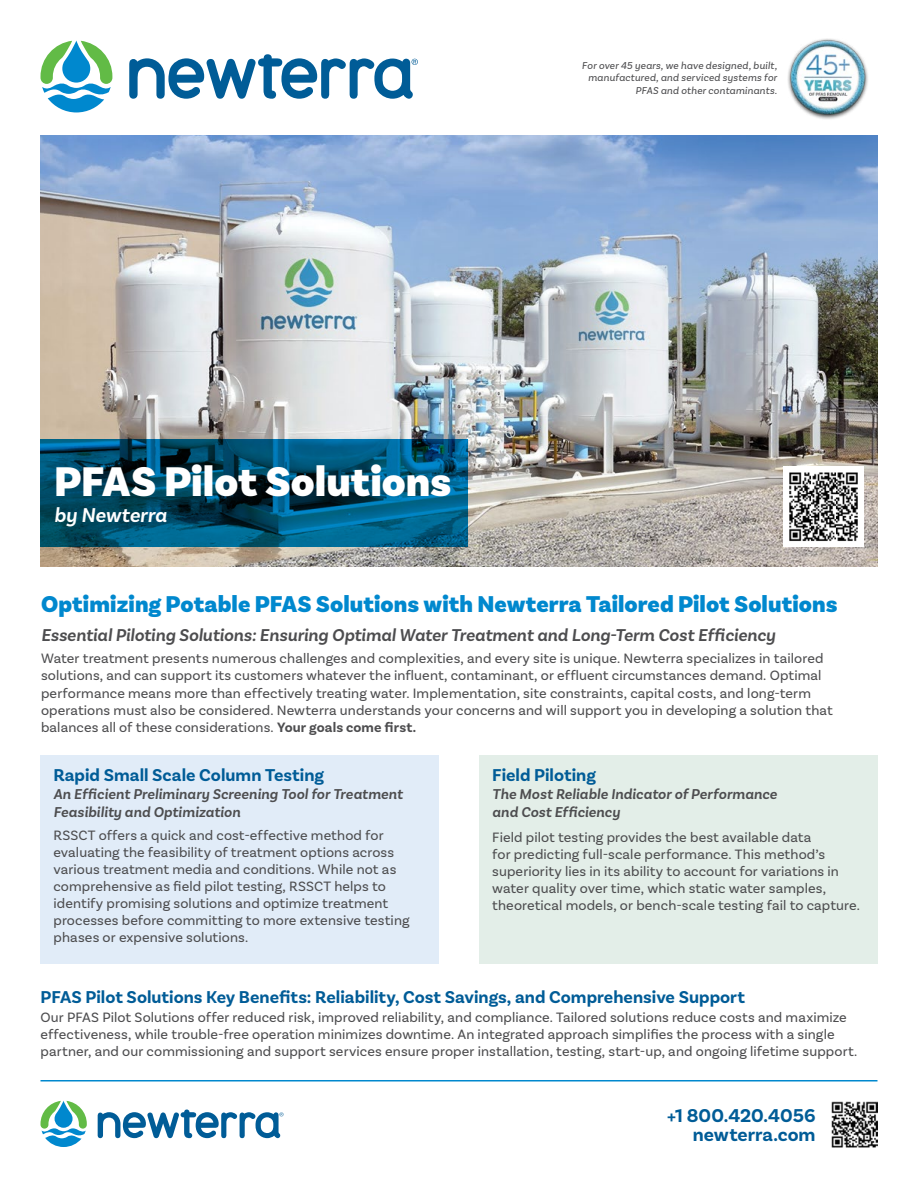
<style>
.page{position:relative;width:918px;height:1188px;background:#fff}
.page>*{position:absolute;margin:0;border:0;box-sizing:border-box;transform-origin:0 0}
.t1{font:900 43.5px "Basic Sans";color:#fff}
.paragraph_head__2024{font:900 24px "Basic Sans";letter-spacing:.005em;color:#0088ce}
.t2{font:italic 600 21px "Basic Sans";color:#fff}
.t3{font:700 19.5px/19.5px "Basic Sans";color:#005c97;text-align:right}
.paragraph_head__2024-2{font:700 18px "Basic Sans";color:#005c97}
.paragraph_sub-head__2024{font:italic 600 18px "Basic Sans";color:#4d4d4f}
.paragraph_sub-head__2024-2{font:italic 600 15px/18px "Basic Sans";letter-spacing:.005em;color:#4d4d4f}
.body_copy_-_tighter__2024{font:14.25px/17.1px "Basic Sans";letter-spacing:.01em;color:#4d4d4f}
.body_copy__2024{font:14.25px/17.1px "Basic Sans";letter-spacing:.01em;color:#4d4d4f}
.body_copy_-_tighter__2024-2{font:italic 10.5px/12.6px "Basic Sans";letter-spacing:.015em;color:#4d4d4f;text-align:right}
.s1{font-weight:700}
</style>
<div class="page">
<hr style="left:40px;top:1080px;width:838px;height:2px;background:#0088ce">
<svg style="left:40px;top:1101px;width:47px;height:46px"></svg>
<svg style="left:98px;top:1110px;width:185px;height:28px"></svg>
<svg style="left:40px;top:41px;width:72px;height:71px"></svg>
<svg style="left:129px;top:54px;width:289px;height:45px"></svg>
<img style="left:831px;top:1101px;width:47px;height:47px">
<img style="left:40px;top:135px;width:838px;height:432px">
<svg style="left:40px;top:439px;width:428px;height:108px;background:#004e6e"></svg>
<div style="left:783px;top:466px;width:81px;height:81px;background:#fff"></div>
<img style="left:789px;top:472px;width:69px;height:70px">
<div style="left:787px;top:38px;width:82px;height:82px;background:#000;opacity:.75"></div>
<img style="left:788px;top:38px;width:79px;height:79px">
<div style="left:40px;top:755px;width:399px;height:208px;background:#e1ecf8"></div>
<div style="left:479px;top:755px;width:399px;height:208px;background:#e3eee8"></div>
<p class="body_copy_-_tighter__2024-2" style="left:582px;top:59px;width:197px">For over 45 years, we have designed, built, manufactured, and serviced systems for<br>PFAS and other contaminants.</p>
<p class="t1" style="left:54px;top:455px;width:399px">PFAS Pilot Solutions</p>
<p class="t2" style="left:54px;top:502px;width:114px">by Newterra</p>
<p class="paragraph_head__2024" style="left:41px;top:589px;width:798px">Optimizing Potable PFAS Solutions with Newterra Tailored Pilot Solutions</p>
<p class="paragraph_sub-head__2024" style="left:41px;top:624px;width:736px">Essential Piloting Solutions: Ensuring Optimal Water Treatment and Long-Term Cost Efficiency</p>
<p class="body_copy_-_tighter__2024" style="left:41px;top:650px;width:793px">Water treatment presents numerous challenges and complexities, and every site is unique. Newterra specializes in tailored solutions, and can support its customers whatever the influent, contaminant, or effluent circumstances demand. Optimal performance means more than effectively treating water. Implementation, site constraints, capital costs, and long-term operations must also be considered. Newterra understands your concerns and will support you in developing a solution that balances all of these considerations. <span class="s1">Your goals come first.</span></p>
<p class="paragraph_head__2024-2" style="left:53px;top:764px;width:272px">Rapid Small Scale Column Testing</p>
<p class="paragraph_sub-head__2024-2" style="left:53px;top:785px;width:351px">An Efficient Preliminary Screening Tool for Treatment<br>Feasibility and Optimization</p>
<p class="body_copy_-_tighter__2024" style="left:53px;top:826px;width:358px">RSSCT offers a quick and cost-effective method for evaluating the feasibility of treatment options across various treatment media and conditions. While not as comprehensive as field pilot testing, RSSCT helps to identify promising solutions and optimize treatment processes before committing to more extensive testing phases or expensive solutions.</p>
<p class="paragraph_head__2024-2" style="left:492px;top:764px;width:105px">Field Piloting</p>
<p class="paragraph_sub-head__2024-2" style="left:492px;top:785px;width:286px">The Most Reliable Indicator of Performance and Cost Efficiency</p>
<p class="body_copy__2024" style="left:492px;top:829px;width:369px">Field pilot testing provides the best available data<br>for predicting full-scale performance. This method’s superiority lies in its ability to account for variations in water quality over time, which static water samples, theoretical models, or bench-scale testing fail to capture.</p>
<p class="paragraph_head__2024-2" style="left:40px;top:986px;width:706px">PFAS Pilot Solutions Key Benefits: Reliability, Cost Savings, and Comprehensive Support</p>
<p class="body_copy__2024" style="left:40px;top:1009px;width:818px">Our PFAS Pilot Solutions offer reduced risk, improved reliability, and compliance. Tailored solutions reduce costs and maximize effectiveness, while trouble-free operation minimizes downtime. An integrated approach simplifies the process with a single partner, and our commissioning and support services ensure proper installation, testing, start-up, and ongoing lifetime support.</p>
<h3 class="t3" style="left:667px;top:1106px;width:150px">+1 800.420.4056 newterra.com</h3>
</div>
